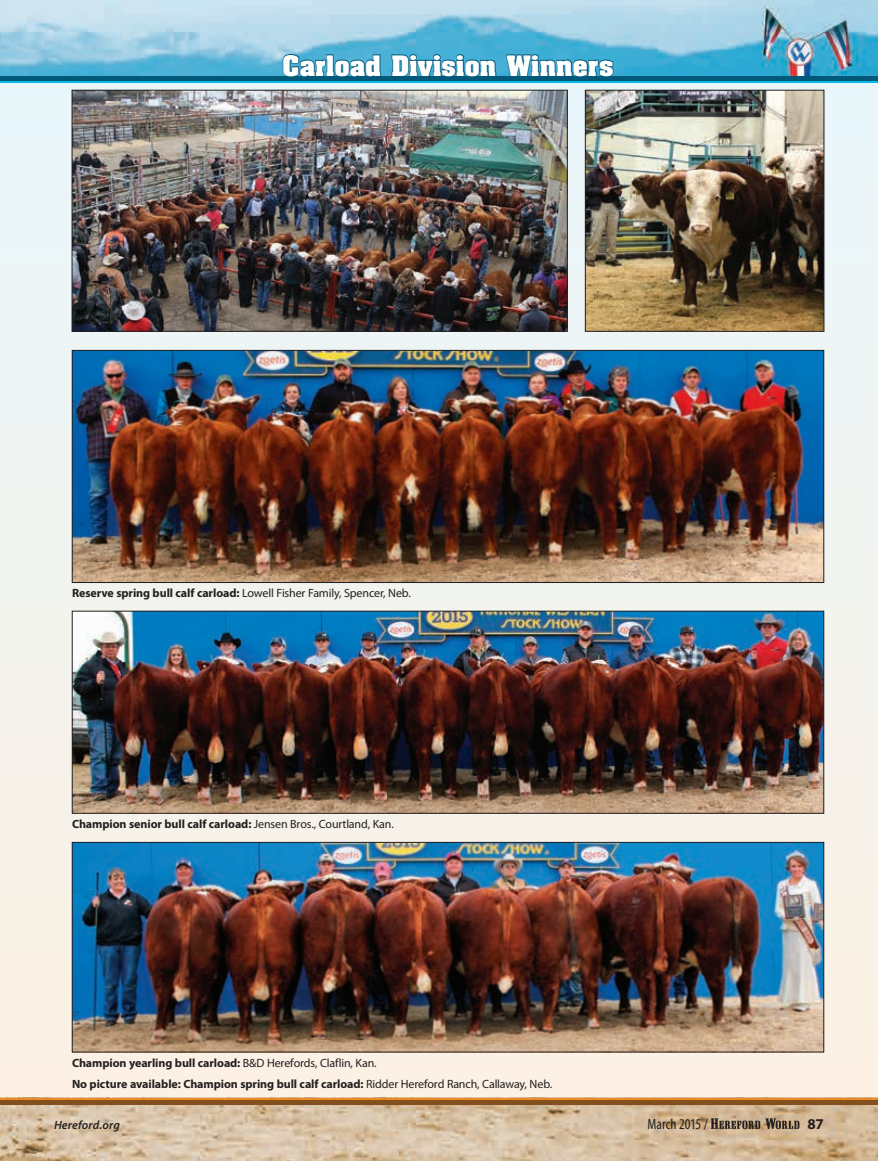
<style>
.page{position:relative;width:878px;height:1161px;background:#fff}
.page>*{position:absolute;margin:0;border:0;box-sizing:border-box;transform-origin:0 0}
.t1{font:700 24px "Aachen";letter-spacing:.015em;color:#fff}
.t2{font:condensed 15px "Myriad Pro";color:#231f20}
.t3{font:700 15px "Myriad Pro";color:#231f20}
.t4{font:700 12px/21.6px "Myriad Pro";letter-spacing:-.005em;color:#231f20}
.t5{font:12px "Myriad Pro";letter-spacing:-.015em;color:#231f20}
.t6{font:italic 600 12px "Myriad Pro";letter-spacing:.015em;color:#231f20}
.s1{font-weight:700}
.s2{font-weight:400}
</style>
<div class="page">
<div style="left:0;top:80px;width:878px;height:1023px;background:linear-gradient(to bottom,#e7f5fa,#fbefe2)"></div>
<img style="left:0;top:0;width:878px;height:76px">
<img style="left:0;top:1105px;width:878px;height:56px">
<hr style="left:0;top:80px;width:878px;height:3px;background:#00bbea">
<hr style="left:0;top:1098px;width:878px;height:3px;background:#e88c23">
<hr style="left:0;top:76px;width:878px;height:4px;background:#015878">
<hr style="left:0;top:1101px;width:878px;height:4px;background:#844f1f">
<img style="left:74px;top:92px;width:491px;height:238px">
<div style="left:72px;top:90px;width:495px;height:242px;border:1px solid #231f20"></div>
<img style="left:587px;top:92px;width:235px;height:238px">
<div style="left:585px;top:90px;width:239px;height:242px;border:1px solid #231f20"></div>
<svg style="left:281px;top:53px;width:101px;height:23px;background:#3595b8"></svg>
<svg style="left:391px;top:53px;width:106px;height:28px;background:#2587aa"></svg>
<svg style="left:505px;top:49px;width:109px;height:48px;background:#53a2bd"></svg>
<img style="left:74px;top:352px;width:748px;height:229px">
<div style="left:72px;top:350px;width:752px;height:233px;border:1px solid #231f20"></div>
<img style="left:74px;top:613px;width:748px;height:198px">
<div style="left:72px;top:611px;width:752px;height:202px;border:1px solid #231f20"></div>
<img style="left:74px;top:844px;width:748px;height:206px">
<div style="left:72px;top:842px;width:752px;height:210px;border:1px solid #231f20"></div>
<svg style="left:710px;top:1118px;width:89px;height:11px"></svg>
<h1 class="t1" style="left:282px;top:48px;width:332px">Carload Division Winners</h1>
<p class="t5" style="left:72px;top:586px;width:340px"><span class="s1">Reserve spring bull calf carload:</span> Lowell Fisher Family, Spencer, Neb.</p>
<p class="t4" style="left:72px;top:813px;width:323px">Champion senior bull calf carload: <span class="s2">Jensen Bros., Courtland, Kan.</span></p>
<p class="t4" style="left:72px;top:1052px;width:482px">Champion yearling bull carload: <span class="s2">B&amp;D Herefords, Claflin, Kan.<br></span>No picture available: Champion spring bull calf carload: <span class="s2">Ridder Hereford Ranch, Callaway, Neb.</span></p>
<p class="t6" style="left:54px;top:1118px;width:67px">Hereford.org</p>
<p class="t2" style="left:647px;top:1116px;width:62px">March 2015 /</p>
<p class="t3" style="left:807px;top:1115px;width:18px">87</p>
</div>
